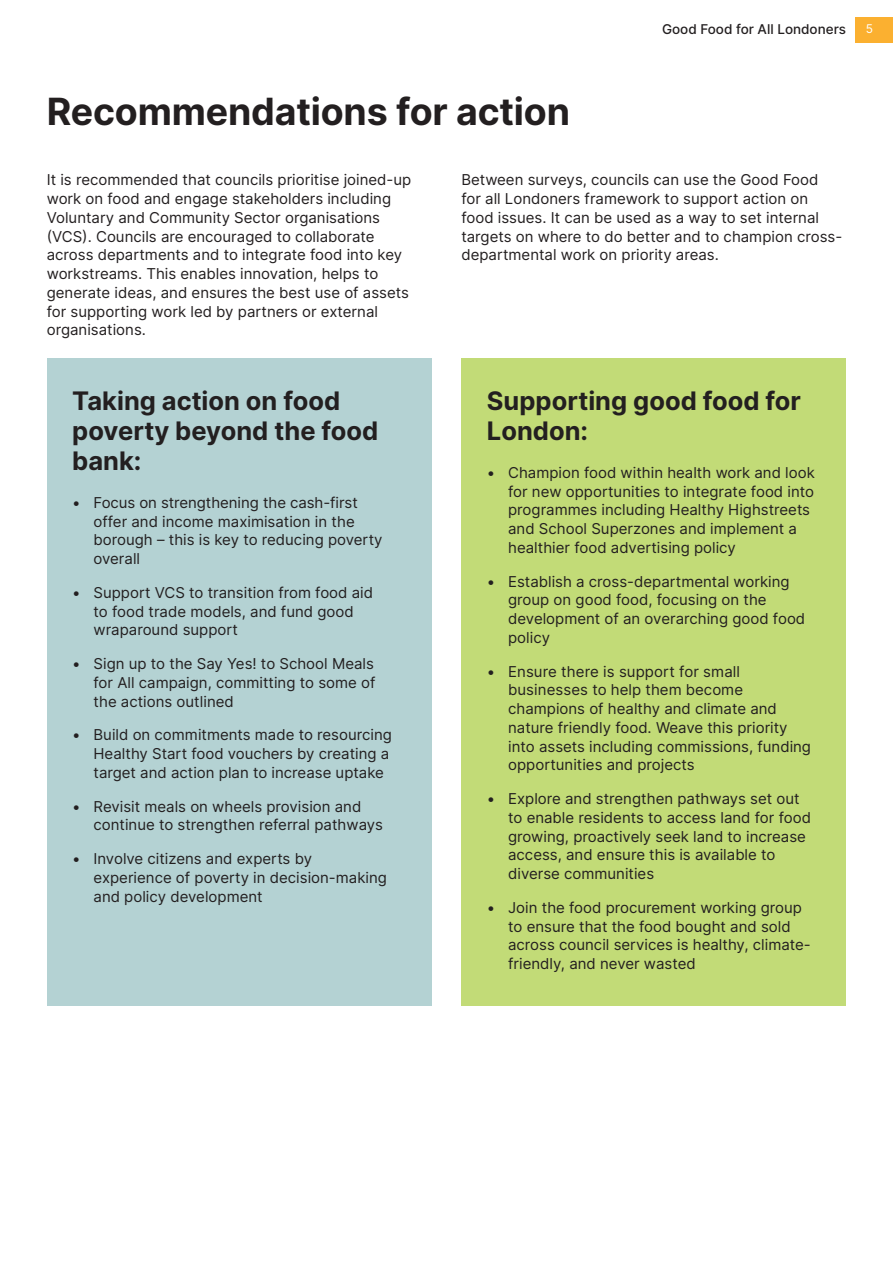
<style>
.page{position:relative;width:893px;height:1263px;background:#fff}
.page>*{position:absolute;margin:0;border:0;box-sizing:border-box;transform-origin:0 0}
.t1{font:700 37.5px "Inter";letter-spacing:-.005em;color:#231f20}
.t2{font:700 25.5px/30px "Inter";color:#231f20}
.t3{font:15px/18.8px "Inter";color:#231f20}
.t4{font:500 13.5px "Inter";color:#231f20}
.t5{font:12px "Inter";color:#fff}
</style>
<div class="page">
<div style="left:47px;top:358px;width:385px;height:648px;background:#b4d2d3"></div>
<div style="left:461px;top:358px;width:385px;height:648px;background:#c2db77"></div>
<div style="left:855px;top:17px;width:38px;height:26px;background:#fbb030"></div>
<p class="t4" style="left:662px;top:19px;width:186px">Good Food for All Londoners</p>
<p class="t5" style="left:866px;top:20px;width:9px">5</p>
<h1 class="t1" style="left:47px;top:84px;width:525px">Recommendations for action</h1>
<p class="t3" style="left:47px;top:170px;width:366px">It is recommended that councils prioritise joined-up work on food and engage stakeholders including Voluntary and Community Sector organisations (VCS). Councils are encouraged to collaborate across departments and to integrate food into key workstreams. This enables innovation, helps to generate ideas, and ensures the best use of assets for supporting work led by partners or external organisations.</p>
<h2 class="t2" style="left:72px;top:385px;width:308px">Taking action on food poverty beyond the food bank:</h2>
<p class="t3" style="left:94px;top:493px;width:290px;text-indent:-21px">• Focus on strengthening the cash-first offer and income maximisation in the borough – this is key to reducing poverty overall</p>
<p class="t3" style="left:94px;top:583px;width:281px;text-indent:-21px">• Support VCS to transition from food aid to food trade models, and fund good wraparound support</p>
<p class="t3" style="left:94px;top:654px;width:283px;text-align:justify;text-indent:-21px">• Sign up to the Say Yes! to School Meals for All campaign, committing to some of the actions outlined</p>
<p class="t3" style="left:94px;top:725px;width:300px;text-indent:-21px">• Build on commitments made to resourcing<br>Healthy Start food vouchers by creating a target and action plan to increase uptake</p>
<p class="t3" style="left:94px;top:796px;width:291px;text-indent:-21px">• Revisit meals on wheels provision and continue to strengthen referral pathways</p>
<p class="t3" style="left:94px;top:849px;width:295px;text-indent:-21px">• Involve citizens and experts by experience of poverty in decision-making and policy development</p>
<p class="t3" style="left:461px;top:170px;width:382px">Between surveys, councils can use the Good Food<br>for all Londoners framework to support action on food issues. It can be used as a way to set internal targets on where to do better and to champion cross&shy;departmental work on priority areas.</p>
<h2 class="t2" style="left:487px;top:385px;width:316px">Supporting good food for<br>London:</h2>
<p class="t3" style="left:508px;top:463px;width:308px;text-indent:-21px">• Champion food within health work and look for new opportunities to integrate food into programmes including Healthy Highstreets and School Superzones and implement a healthier food advertising policy</p>
<p class="t3" style="left:508px;top:571px;width:299px;text-indent:-21px">• Establish a cross-departmental working group on good food, focusing on the development of an overarching good food policy</p>
<p class="t3" style="left:508px;top:661px;width:304px;text-indent:-21px">• Ensure there is support for small businesses to help them become champions of healthy and climate and nature friendly food. Weave this priority into assets including commissions, funding opportunities and projects</p>
<p class="t3" style="left:508px;top:789px;width:304px;text-indent:-21px">• Explore and strengthen pathways set out to enable residents to access land for food growing, proactively seek land to increase access, and ensure this is available to diverse communities</p>
<p class="t3" style="left:508px;top:898px;width:304px;text-indent:-21px">• Join the food procurement working group to ensure that the food bought and sold across council services is healthy, climate&shy;friendly, and never wasted</p>
</div>
